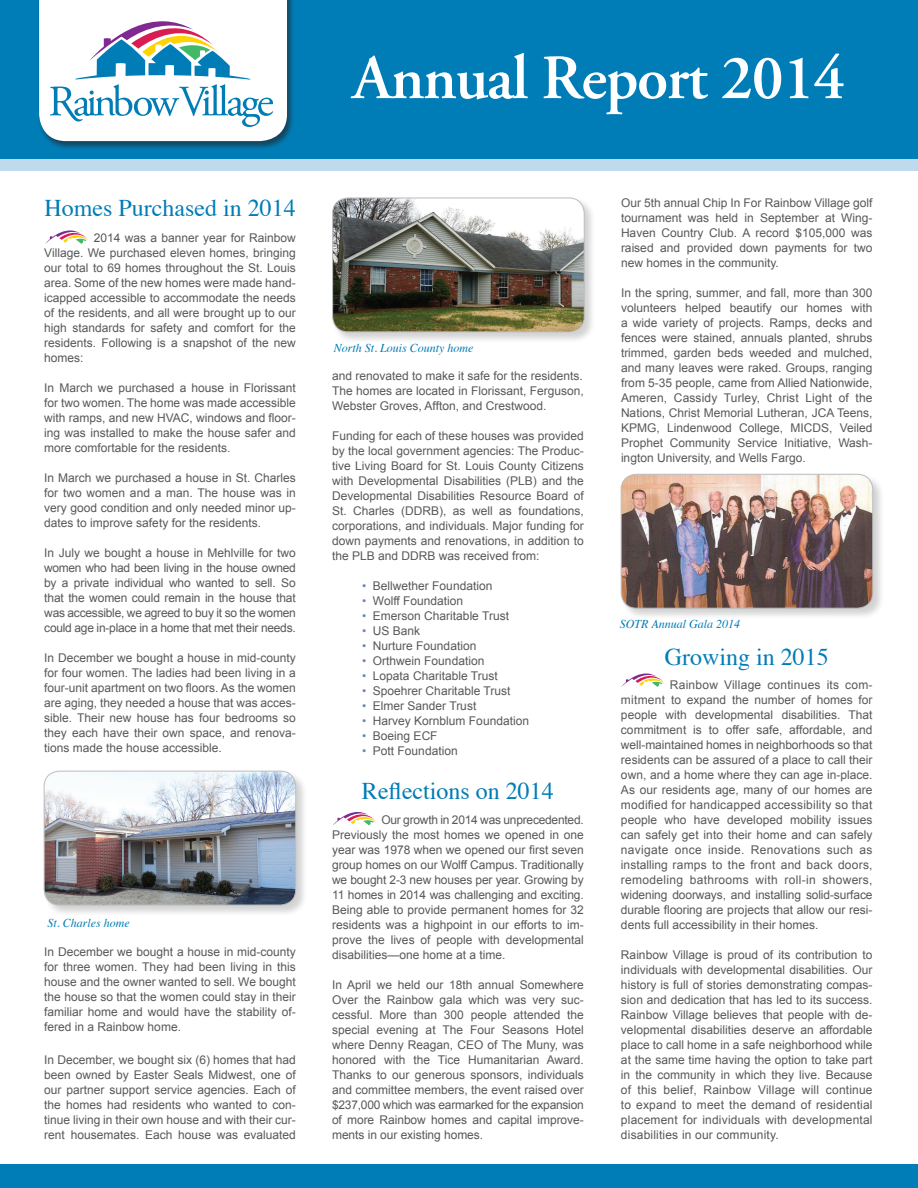
<style>
.page{position:relative;width:918px;height:1188px;background:#fff}
.page>*{position:absolute;margin:0;border:0;box-sizing:border-box;transform-origin:0 0}
.t1{font:600 63px "Adobe Garamond Pro";letter-spacing:-.02em;color:#fff}
.t2{font:24px "Times";color:#007cb6}
.t3{font:12px/15px "Arial";color:#57585a;text-align:justify}
.t4{font:italic 12px "Times";color:#007cb6}
.s1{color:#6a86b6}
</style>
<div class="page">
<div style="left:0;top:1164px;width:918px;height:24px;background:#007cb6"></div>
<div style="left:0;top:0;width:918px;height:165px;background:#007cb6"></div>
<div style="left:0;top:160px;width:918px;height:11px;background:#c0daed"></div>
<div style="left:38px;top:0;width:257px;height:150px;background:#231f20;opacity:.58"></div>
<div style="left:43px;top:770px;width:264px;height:147px;background:#231f20;opacity:.2"></div>
<img style="left:44px;top:771px;width:252px;height:134px">
<div style="left:44px;top:771px;width:252px;height:134px;border:1px solid #bcbdc0;border-radius:15px"></div>
<div style="left:332px;top:197px;width:264px;height:146px;background:#231f20;opacity:.2"></div>
<img style="left:333px;top:198px;width:251px;height:134px">
<div style="left:332px;top:198px;width:252px;height:134px;border:1px solid #bcbdc0;border-radius:15px"></div>
<svg style="left:45px;top:230px;width:44px;height:14px"></svg>
<svg style="left:333px;top:812px;width:43px;height:14px"></svg>
<svg style="left:621px;top:673px;width:44px;height:14px"></svg>
<svg style="left:39px;top:0;width:248px;height:141px;background:#d4e4ec"></svg>
<div style="left:620px;top:473px;width:264px;height:147px;background:#231f20;opacity:.2"></div>
<img style="left:621px;top:474px;width:252px;height:134px">
<div style="left:621px;top:474px;width:252px;height:134px;border:1px solid #bcbdc0;border-radius:15px"></div>
<h2 class="t2" style="left:44px;top:185px;width:253px">Homes Purchased in 2014</h2>
<p class="t3" style="left:44px;top:231px;width:253px;text-indent:50px">2014 was a banner year for Rainbow Village. We purchased eleven homes, bringing our total to 69 homes throughout the St. Louis area. Some of the new homes were made hand&shy;icapped accessible to accommodate the needs of the residents, and all were brought up to our high standards for safety and comfort for the residents. Following is a snapshot of the new homes:</p>
<p class="t3" style="left:44px;top:381px;width:253px">In March we purchased a house in Florissant for two women. The home was made accessible with ramps, and new HVAC, windows and floor&shy;ing was installed to make the house safer and more comfortable for the residents.</p>
<p class="t3" style="left:44px;top:471px;width:253px">In March we purchased a house in St. Charles for two women and a man. The house was in very good condition and only needed minor up&shy;dates to improve safety for the residents.</p>
<p class="t3" style="left:44px;top:546px;width:253px">In July we bought a house in Mehlville for two women who had been living in the house owned by a private individual who wanted to sell. So that the women could remain in the house that was accessible, we agreed to buy it so the women could age in-place in a home that met their needs.</p>
<p class="t3" style="left:44px;top:651px;width:253px">In December we bought a house in mid-county for four women. The ladies had been living in a four-unit apartment on two floors. As the women are aging, they needed a house that was acces&shy;sible. Their new house has four bedrooms so they each have their own space, and renova&shy;tions made the house accessible.</p>
<p class="t4" style="left:48px;top:913px;width:84px">St. Charles home</p>
<p class="t3" style="left:44px;top:945px;width:253px">In December we bought a house in mid-county for three women. They had been living in this house and the owner wanted to sell. We bought the house so that the women could stay in their familiar home and would have the stability of&shy;fered in a Rainbow home.</p>
<p class="t3" style="left:44px;top:1053px;width:253px">In December, we bought six (6) homes that had been owned by Easter Seals Midwest, one of our partner support service agencies. Each of the homes had residents who wanted to con&shy;tinue living in their own house and with their cur&shy;rent housemates. Each house was evaluated</p>
<h1 class="t1" style="left:353px;top:42px;width:494px">Annual Report 2014</h1>
<p class="t4" style="left:334px;top:337px;width:141px">North St. Louis County home</p>
<p class="t3" style="left:332px;top:368px;width:253px">and renovated to make it safe for the residents.<br>The homes are located in Florissant, Ferguson, Webster Groves, Affton, and Crestwood.</p>
<p class="t3" style="left:332px;top:428px;width:253px">Funding for each of these houses was provided by the local government agencies: The Produc&shy;tive Living Board for St. Louis County Citizens with Developmental Disabilities (PLB) and the Developmental Disabilities Resource Board of St. Charles (DDRB), as well as foundations, corporations, and individuals. Major funding for down payments and renovations, in addition to the PLB and DDRB was received from:</p>
<p class="t3" style="left:362px;top:578px;width:132px"><span class="s1">•</span> Bellwether Foundation</p>
<p class="t3" style="left:362px;top:593px;width:103px"><span class="s1">•</span> Wolff Foundation</p>
<p class="t3" style="left:362px;top:608px;width:148px"><span class="s1">•</span> Emerson Charitable Trust</p>
<p class="t3" style="left:362px;top:623px;width:60px"><span class="s1">•</span> US Bank</p>
<p class="t3" style="left:362px;top:638px;width:116px"><span class="s1">•</span> Nurture Foundation</p>
<p class="t3" style="left:362px;top:653px;width:124px"><span class="s1">•</span> Orthwein Foundation</p>
<p class="t3" style="left:362px;top:668px;width:137px"><span class="s1">•</span> Lopata Charitable Trust</p>
<p class="t3" style="left:362px;top:683px;width:150px"><span class="s1">•</span> Spoehrer Charitable Trust</p>
<p class="t3" style="left:362px;top:698px;width:116px"><span class="s1">•</span> Elmer Sander Trust</p>
<p class="t3" style="left:362px;top:713px;width:168px"><span class="s1">•</span> Harvey Kornblum Foundation</p>
<p class="t3" style="left:362px;top:728px;width:77px"><span class="s1">•</span> Boeing ECF</p>
<p class="t3" style="left:362px;top:743px;width:97px"><span class="s1">•</span> Pott Foundation</p>
<h2 class="t2" style="left:362px;top:769px;width:193px">Reflections on 2014</h2>
<p class="t3" style="left:332px;top:813px;width:253px;text-indent:49px">Our growth in 2014 was unprecedented.<br>Previously the most homes we opened in one year was 1978 when we opened our first seven group homes on our Wolff Campus. Traditionally we bought 2-3 new houses per year. Growing by 11 homes in 2014 was challenging and exciting.<br>Being able to provide permanent homes for 32 residents was a highpoint in our efforts to im&shy;prove the lives of people with developmental disabilities—one home at a time.</p>
<p class="t3" style="left:332px;top:978px;width:253px">In April we held our 18th annual Somewhere Over the Rainbow gala which was very suc&shy;cessful. More than 300 people attended the special evening at The Four Seasons Hotel where Denny Reagan, CEO of The Muny, was honored with the Tice Humanitarian Award.<br>Thanks to our generous sponsors, individuals and committee members, the event raised over $237,000 which was earmarked for the expansion of more Rainbow homes and capital improve&shy;ments in our existing homes.</p>
<p class="t3" style="left:621px;top:195px;width:253px">Our 5th annual Chip In For Rainbow Village golf tournament was held in September at Wing-Haven Country Club. A record $105,000 was raised and provided down payments for two new homes in the community.</p>
<p class="t3" style="left:621px;top:285px;width:253px">In the spring, summer, and fall, more than 300 volunteers helped beautify our homes with a wide variety of projects. Ramps, decks and fences were stained, annuals planted, shrubs trimmed, garden beds weeded and mulched, and many leaves were raked. Groups, ranging from 5-35 people, came from Allied Nationwide, Ameren, Cassidy Turley, Christ Light of the Nations, Christ Memorial Lutheran, JCA Teens, KPMG, Lindenwood College, MICDS, Veiled Prophet Community Service Initiative, Wash&shy;ington University, and Wells Fargo.</p>
<p class="t4" style="left:620px;top:613px;width:122px">SOTR Annual Gala 2014</p>
<h2 class="t2" style="left:665px;top:635px;width:165px">Growing in 2015</h2>
<p class="t3" style="left:621px;top:677px;width:253px;text-indent:49px">Rainbow Village continues its com&shy;mitment to expand the number of homes for people with developmental disabilities. That commitment is to offer safe, affordable, and well-maintained homes in neighborhoods so that residents can be assured of a place to call their own, and a home where they can age in-place.<br>As our residents age, many of our homes are modified for handicapped accessibility so that people who have developed mobility issues can safely get into their home and can safely navigate once inside. Renovations such as installing ramps to the front and back doors, remodeling bathrooms with roll-in showers, widening doorways, and installing solid-surface durable flooring are projects that allow our resi&shy;dents full accessibility in their homes.</p>
<p class="t3" style="left:621px;top:947px;width:253px">Rainbow Village is proud of its contribution to individuals with developmental disabilities. Our history is full of stories demonstrating compas&shy;sion and dedication that has led to its success.<br>Rainbow Village believes that people with de&shy;velopmental disabilities deserve an affordable place to call home in a safe neighborhood while at the same time having the option to take part in the community in which they live. Because of this belief, Rainbow Village will continue to expand to meet the demand of residential placement for individuals with developmental disabilities in our community.</p>
</div>
